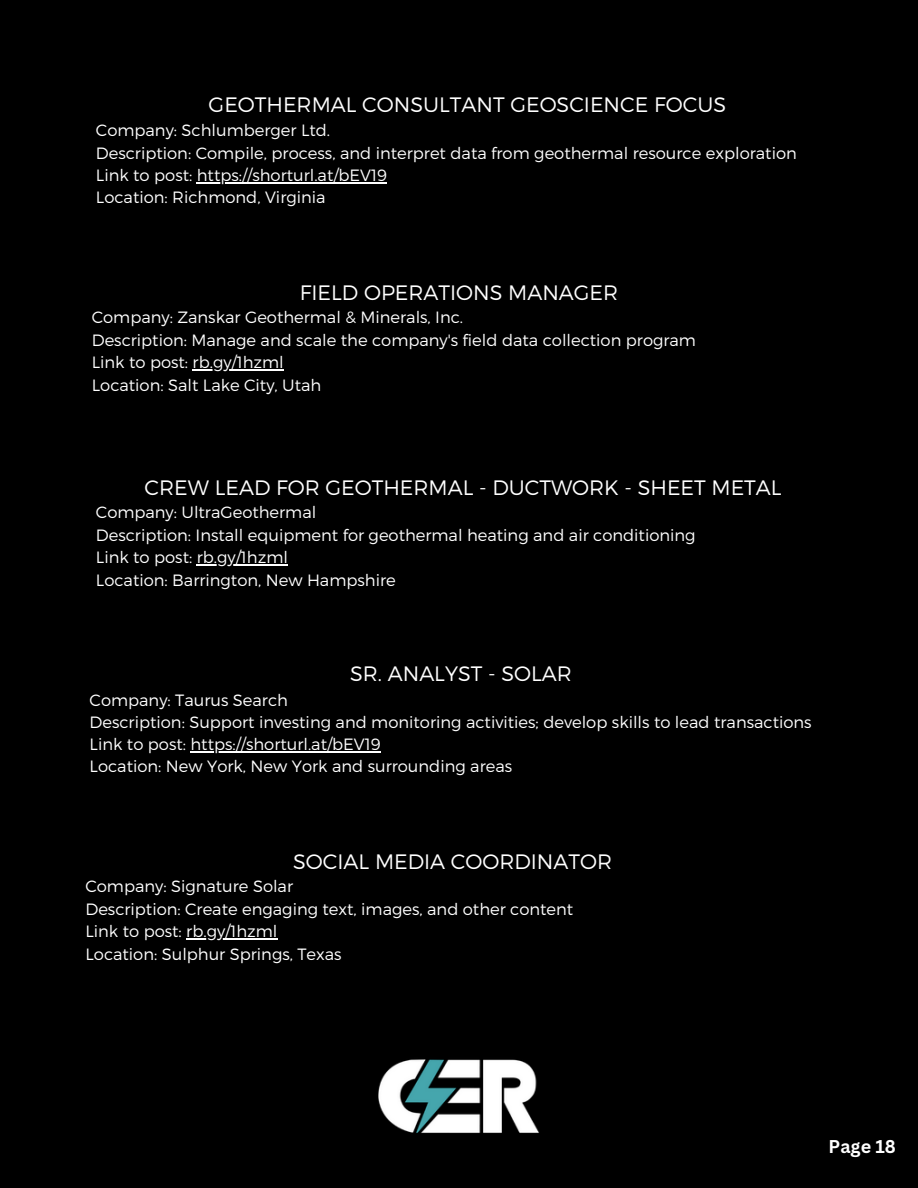
<style>
.page{position:relative;width:918px;height:1188px;background:#000}
.page>*{position:absolute;margin:0;border:0;box-sizing:border-box;transform-origin:0 0}
.t1{font:300 20.85px "Montserrat";color:#fff}
.t2{font:700 18px "Canva Sans";color:#fff}
.t3{font:300 16.35px "Montserrat";color:#fff}
</style>
<div class="page">
<img style="left:378px;top:1059px;width:161px;height:74px">
<hr style="left:197px;top:182px;width:190px;height:1px;background:#fff">
<hr style="left:193px;top:369px;width:91px;height:1px;background:#fff">
<hr style="left:197px;top:564px;width:91px;height:1px;background:#fff">
<hr style="left:191px;top:751px;width:190px;height:1px;background:#fff">
<hr style="left:186px;top:939px;width:91px;height:1px;background:#fff">
<p class="t1" style="left:209px;top:91px;width:519px">GEOTHERMAL CONSULTANT GEOSCIENCE FOCUS</p>
<p class="t3" style="left:96px;top:120px;width:236px">Company: Schlumberger Ltd.</p>
<p class="t3" style="left:96px;top:142px;width:702px">Description: Compile, process, and interpret data from geothermal resource exploration</p>
<p class="t3" style="left:96px;top:164px;width:293px">Link to post: https://shorturl.at/bEV19</p>
<p class="t3" style="left:96px;top:187px;width:231px">Location: Richmond, Virginia</p>
<p class="t1" style="left:300px;top:279px;width:320px">FIELD OPERATIONS MANAGER</p>
<p class="t3" style="left:92px;top:307px;width:373px">Company: Zanskar Geothermal &amp; Minerals, Inc.</p>
<p class="t3" style="left:92px;top:329px;width:606px">Description: Manage and scale the company's field data collection program</p>
<p class="t3" style="left:92px;top:352px;width:194px">Link to post: rb.gy/1hzml</p>
<p class="t3" style="left:92px;top:374px;width:231px">Location: Salt Lake City, Utah</p>
<p class="t1" style="left:145px;top:474px;width:638px">CREW LEAD FOR GEOTHERMAL - DUCTWORK - SHEET METAL</p>
<p class="t3" style="left:96px;top:502px;width:222px">Company: UltraGeothermal</p>
<p class="t3" style="left:96px;top:524px;width:601px">Description: Install equipment for geothermal heating and air conditioning</p>
<p class="t3" style="left:96px;top:547px;width:194px">Link to post: rb.gy/1hzml</p>
<p class="t3" style="left:96px;top:569px;width:301px">Location: Barrington, New Hampshire</p>
<p class="t1" style="left:350px;top:660px;width:223px">SR. ANALYST - SOLAR</p>
<p class="t3" style="left:90px;top:689px;width:200px">Company: Taurus Search</p>
<p class="t3" style="left:90px;top:711px;width:724px">Description: Support investing and monitoring activities; develop skills to lead transactions</p>
<p class="t3" style="left:90px;top:734px;width:293px">Link to post: https://shorturl.at/bEV19</p>
<p class="t3" style="left:90px;top:756px;width:424px">Location: New York, New York and surrounding areas</p>
<p class="t1" style="left:293px;top:848px;width:320px">SOCIAL MEDIA COORDINATOR</p>
<p class="t3" style="left:85px;top:876px;width:209px">Company: Signature Solar</p>
<p class="t3" style="left:85px;top:898px;width:489px">Description: Create engaging text, images, and other content</p>
<p class="t3" style="left:85px;top:921px;width:194px">Link to post: rb.gy/1hzml</p>
<p class="t3" style="left:85px;top:943px;width:258px">Location: Sulphur Springs, Texas</p>
<p class="t2" style="left:829px;top:1133px;width:69px">Page 18</p>
</div>
